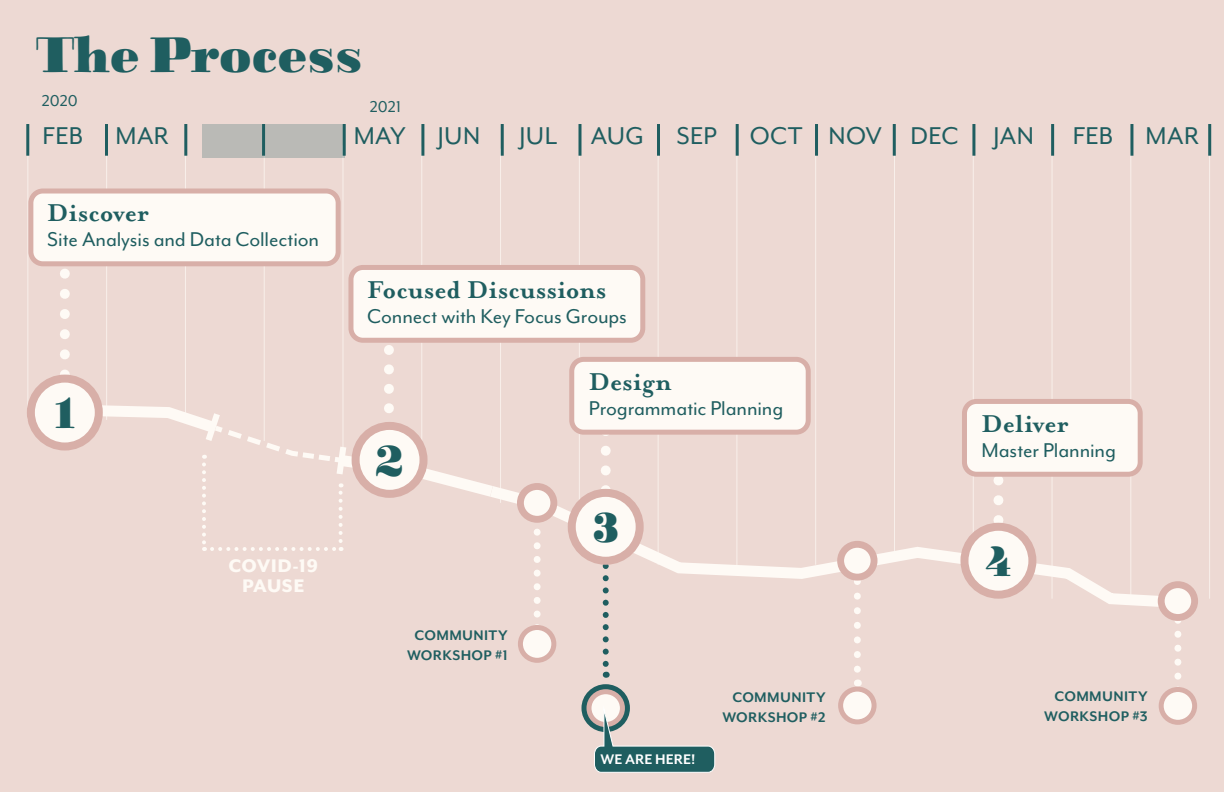
<style>
.page{position:relative;width:1224px;height:792px;background:#edd9d3}
.page>*{position:absolute;margin:0;border:0;box-sizing:border-box;transform-origin:0 0}
.t1{font:48px "Liebe Doni Solid";color:#1f5e60}
.t2{font:40px "Liebe Doni Solid";color:#1f5e60}
.t3{font:700 28px "Mrs Eaves OT";color:#1f5e60}
.t4{font:28px "Mr Eaves Mod OT";letter-spacing:.015em;color:#1f5e60}
.t5{font:23px "Mr Eaves Mod OT";letter-spacing:-.005em;color:#1f5e60}
.t6{font:800 21px "Mr Eaves Mod OT";letter-spacing:.02em;color:#fefaf5}
.t7{font:18px "Mr Eaves Mod OT";color:#1f5e60}
.t8{font:700 16px/20px "Mr Eaves Mod OT";letter-spacing:.025em;color:#1f5e60;text-align:right}
.t9{font:700 16px "Mr Eaves Mod OT";color:#fff}
</style>
<div class="page">
<svg style="left:505px;top:480px;width:693px;height:133px"></svg>
<div style="left:581px;top:684px;width:49px;height:48px;border:15px solid #1f5e60;border-radius:50%"></div>
<hr style="left:185px;top:145px;width:1px;height:275px;background:#fefaf5">
<hr style="left:106px;top:145px;width:1px;height:275px;background:#fefaf5">
<hr style="left:27px;top:145px;width:1px;height:275px;background:#fefaf5">
<hr style="left:264px;top:145px;width:1px;height:296px;background:#fefaf5">
<hr style="left:342px;top:145px;width:1px;height:315px;background:#fefaf5">
<hr style="left:421px;top:146px;width:1px;height:332px;background:#fefaf5">
<hr style="left:500px;top:149px;width:1px;height:354px;background:#fefaf5">
<hr style="left:658px;top:149px;width:1px;height:416px;background:#fefaf5">
<hr style="left:736px;top:149px;width:1px;height:425px;background:#fefaf5">
<hr style="left:815px;top:149px;width:1px;height:416px;background:#fefaf5">
<hr style="left:973px;top:149px;width:1px;height:416px;background:#fefaf5">
<hr style="left:1052px;top:149px;width:1px;height:450px;background:#fefaf5">
<hr style="left:894px;top:149px;width:1px;height:408px;background:#fefaf5">
<hr style="left:1209px;top:149px;width:1px;height:450px;background:#fefaf5">
<hr style="left:1130px;top:149px;width:1px;height:450px;background:#fefaf5">
<hr style="left:579px;top:149px;width:1px;height:354px;background:#fefaf5">
<svg style="left:534px;top:523px;width:7px;height:102px"></svg>
<svg style="left:854px;top:581px;width:7px;height:106px"></svg>
<svg style="left:1174px;top:621px;width:7px;height:66px"></svg>
<svg style="left:60px;top:266px;width:10px;height:109px"></svg>
<svg style="left:603px;top:565px;width:6px;height:113px"></svg>
<svg style="left:601px;top:435px;width:10px;height:54px"></svg>
<svg style="left:993px;top:477px;width:10px;height:46px"></svg>
<div style="left:31px;top:191px;width:307px;height:73px;background:#fefaf5;border-radius:12px"></div>
<div style="left:28px;top:189px;width:313px;height:77px;border:5px solid #d8afa8;border-radius:12px"></div>
<div style="left:351px;top:267px;width:292px;height:73px;background:#fefaf5;border-radius:12px"></div>
<div style="left:348px;top:265px;width:297px;height:78px;border:5px solid #d8afa8;border-radius:12px"></div>
<div style="left:572px;top:359px;width:236px;height:73px;background:#fefaf5;border-radius:12px"></div>
<div style="left:569px;top:357px;width:242px;height:78px;border:5px solid #d8afa8;border-radius:12px"></div>
<div style="left:964px;top:401px;width:176px;height:73px;background:#fefaf5;border-radius:12px"></div>
<div style="left:962px;top:399px;width:181px;height:78px;border:5px solid #d8afa8;border-radius:12px"></div>
<div style="left:520px;top:486px;width:34px;height:33px;background:#fefaf5;border-radius:50%"></div>
<div style="left:517px;top:483px;width:40px;height:40px;border:7px solid #d8afa8;border-radius:50%"></div>
<div style="left:520px;top:627px;width:34px;height:33px;background:#fefaf5;border-radius:50%"></div>
<div style="left:518px;top:625px;width:38px;height:38px;border:5px solid #d8afa8;border-radius:50%"></div>
<svg style="left:589px;top:692px;width:33px;height:33px"></svg>
<div style="left:586px;top:689px;width:39px;height:38px;border:5px solid #d8afa8;border-radius:50%"></div>
<div style="left:841px;top:689px;width:33px;height:33px;background:#fefaf5;border-radius:50%"></div>
<div style="left:838px;top:687px;width:39px;height:37px;border:5px solid #d8afa8;border-radius:50%"></div>
<div style="left:1161px;top:689px;width:34px;height:33px;background:#fefaf5;border-radius:50%"></div>
<div style="left:1159px;top:687px;width:38px;height:38px;border:5px solid #d8afa8;border-radius:50%"></div>
<svg style="left:841px;top:544px;width:33px;height:33px"></svg>
<div style="left:837px;top:541px;width:41px;height:40px;border:7px solid #d8afa8;border-radius:50%"></div>
<div style="left:1161px;top:585px;width:34px;height:32px;background:#fefaf5;border-radius:50%"></div>
<div style="left:1158px;top:581px;width:40px;height:40px;border:7px solid #d8afa8;border-radius:50%"></div>
<div style="left:31px;top:379px;width:68px;height:68px;background:#fefaf5;border-radius:50%"></div>
<div style="left:27px;top:375px;width:76px;height:76px;border:8px solid #d8afa8;border-radius:50%"></div>
<div style="left:572px;top:493px;width:68px;height:68px;background:#fefaf5;border-radius:50%"></div>
<div style="left:568px;top:489px;width:76px;height:76px;border:8px solid #d8afa8;border-radius:50%"></div>
<div style="left:964px;top:527px;width:68px;height:68px;background:#fefaf5;border-radius:50%"></div>
<div style="left:960px;top:523px;width:76px;height:76px;border:8px solid #d8afa8;border-radius:50%"></div>
<svg style="left:77px;top:307px;width:428px;height:244px"></svg>
<svg style="left:593px;top:701px;width:123px;height:72px"></svg>
<hr style="left:26px;top:124px;width:3px;height:32px;background:#1f5e60">
<hr style="left:343px;top:124px;width:3px;height:32px;background:#1f5e60">
<hr style="left:657px;top:124px;width:3px;height:32px;background:#1f5e60">
<hr style="left:972px;top:124px;width:3px;height:32px;background:#1f5e60">
<hr style="left:105px;top:124px;width:3px;height:32px;background:#1f5e60">
<hr style="left:421px;top:124px;width:3px;height:32px;background:#1f5e60">
<hr style="left:736px;top:124px;width:3px;height:32px;background:#1f5e60">
<hr style="left:1051px;top:124px;width:3px;height:32px;background:#1f5e60">
<hr style="left:184px;top:124px;width:3px;height:32px;background:#1f5e60">
<hr style="left:501px;top:124px;width:3px;height:32px;background:#1f5e60">
<hr style="left:815px;top:124px;width:3px;height:32px;background:#1f5e60">
<hr style="left:1130px;top:124px;width:3px;height:32px;background:#1f5e60">
<svg style="left:578px;top:124px;width:4px;height:32px"></svg>
<hr style="left:893px;top:124px;width:3px;height:32px;background:#1f5e60">
<hr style="left:1208px;top:124px;width:3px;height:32px;background:#1f5e60">
<div style="left:202px;top:124px;width:142px;height:33px;background:#babab6"></div>
<p class="t1" style="left:36px;top:27px;width:328px">The Process</p>
<p class="t7" style="left:42px;top:91px;width:38px">2020</p>
<p class="t7" style="left:370px;top:97px;width:33px">2021</p>
<p class="t4" style="left:43px;top:121px;width:42px">FEB</p>
<p class="t4" style="left:116px;top:121px;width:55px">MAR</p>
<p class="t4" style="left:354px;top:121px;width:53px">MAY</p>
<p class="t4" style="left:438px;top:121px;width:44px">JUN</p>
<p class="t4" style="left:519px;top:121px;width:39px">JUL</p>
<p class="t4" style="left:591px;top:121px;width:55px">AUG</p>
<p class="t4" style="left:676px;top:121px;width:42px">SEP</p>
<p class="t4" style="left:750px;top:121px;width:55px">OCT</p>
<p class="t4" style="left:828px;top:121px;width:55px">NOV</p>
<p class="t4" style="left:910px;top:121px;width:50px">DEC</p>
<p class="t4" style="left:993px;top:121px;width:42px">JAN</p>
<p class="t4" style="left:1073px;top:121px;width:42px">FEB</p>
<p class="t4" style="left:1146px;top:121px;width:55px">MAR</p>
<p class="t3" style="left:47px;top:198px;width:103px">Discover</p>
<p class="t5" style="left:47px;top:227px;width:274px">Site Analysis and Data Collection</p>
<p class="t2" style="left:55px;top:390px;width:21px">1</p>
<p class="t6" style="left:228px;top:554px;width:91px">COVID-19</p>
<p class="t6" style="left:242px;top:574px;width:64px">PAUSE</p>
<p class="t3" style="left:367px;top:274px;width:241px">Focused Discussions</p>
<p class="t5" style="left:367px;top:303px;width:261px">Connect with Key Focus Groups</p>
<p class="t2" style="left:376px;top:438px;width:29px">2</p>
<p class="t8" style="left:407px;top:625px;width:102px;text-align:center">COMMUNITY<br>WORKSHOP #1</p>
<p class="t3" style="left:589px;top:366px;width:84px">Design</p>
<p class="t5" style="left:589px;top:395px;width:196px">Programmatic Planning</p>
<p class="t2" style="left:593px;top:505px;width:28px">3</p>
<p class="t9" style="left:600px;top:750px;width:97px">WE ARE HERE!</p>
<p class="t8" style="left:722px;top:687px;width:105px">COMMUNITY<br>WORKSHOP #2</p>
<p class="t3" style="left:981px;top:408px;width:89px">Deliver</p>
<p class="t5" style="left:981px;top:437px;width:136px">Master Planning</p>
<p class="t2" style="left:986px;top:539px;width:27px">4</p>
<p class="t8" style="left:1044px;top:687px;width:105px">COMMUNITY<br>WORKSHOP #3</p>
</div>
